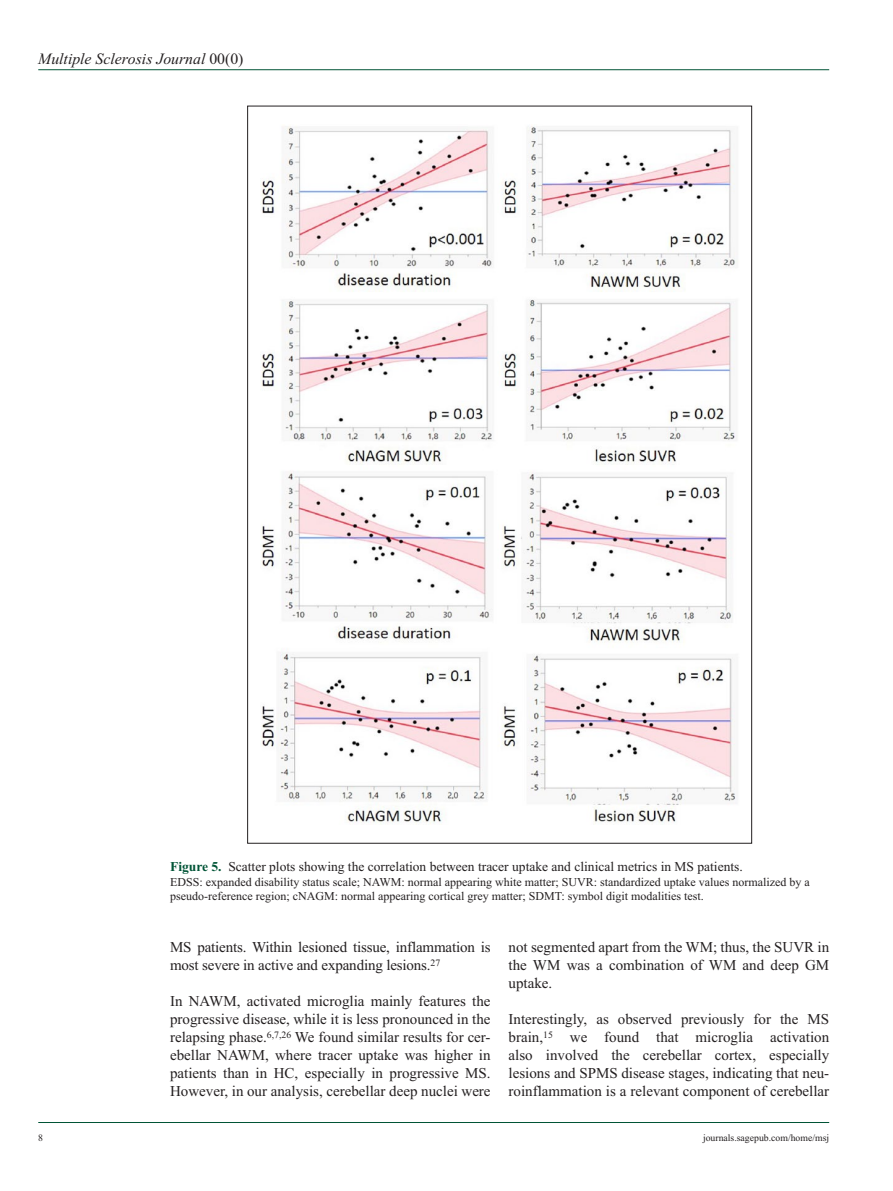
<style>
.page{position:relative;width:893px;height:1191px;background:#fff}
.page>*{position:absolute;margin:0;border:0;box-sizing:border-box;transform-origin:0 0}
.t1{font:italic 15.75px "Times New Roman";color:#231f20}
.t2{font:15px/18px "Times New Roman";color:#231f20;text-align:justify}
.t3{font:13.5px "Times New Roman";color:#231f20}
.t4{font:12px/14.2px "Times New Roman";color:#231f20}
.t5{font:9.75px "Times New Roman";color:#231f20}
.s1{font-style:normal}
.s2{font-weight:700;color:#015436}
</style>
<div class="page">
<hr style="left:38px;top:69px;width:791px;height:1px;background:#015436">
<hr style="left:38px;top:1122px;width:791px;height:1px;background:#015436">
<img style="left:260px;top:126px;width:478px;height:699px">
<p class="t1" style="left:38px;top:50px;width:207px">Multiple Sclerosis Journal <span class="s1">00(0)</span></p>
<p class="t3" style="left:170px;top:859px;width:574px"><span class="s2">Figure 5.</span> Scatter plots showing the correlation between tracer uptake and clinical metrics in MS patients.</p>
<p class="t4" style="left:170px;top:874px;width:641px">EDSS: expanded disability status scale; NAWM: normal appearing white matter; SUVR: standardized uptake values normalized by a pseudo-reference region; cNAGM: normal appearing cortical grey matter; SDMT: symbol digit modalities test.</p>
<p class="t2" style="left:170px;top:938px;width:322px">MS patients. Within lesioned tissue, inflammation is most severe in active and expanding lesions.<sup>27</sup></p>
<p class="t2" style="left:170px;top:992px;width:322px">In NAWM, activated microglia mainly features the progressive disease, while it is less pronounced in the relapsing phase.<sup>6,7,26</sup> We found similar results for cer&shy;ebellar NAWM, where tracer uptake was higher in patients than in HC, especially in progressive MS.<br>However, in our analysis, cerebellar deep nuclei were</p>
<p class="t2" style="left:509px;top:938px;width:322px">not segmented apart from the WM; thus, the SUVR in the WM was a combination of WM and deep GM uptake.</p>
<p class="t2" style="left:509px;top:1010px;width:322px">Interestingly, as observed previously for the MS brain,<sup>15</sup> we found that microglia activation also involved the cerebellar cortex, especially lesions and SPMS disease stages, indicating that neu&shy;roinflammation is a relevant component of cerebellar</p>
<p class="t5" style="left:38px;top:1132px;width:6px">8</p>
<p class="t5" style="left:703px;top:1132px;width:128px">journals.sagepub.com/home/msj</p>
</div>
